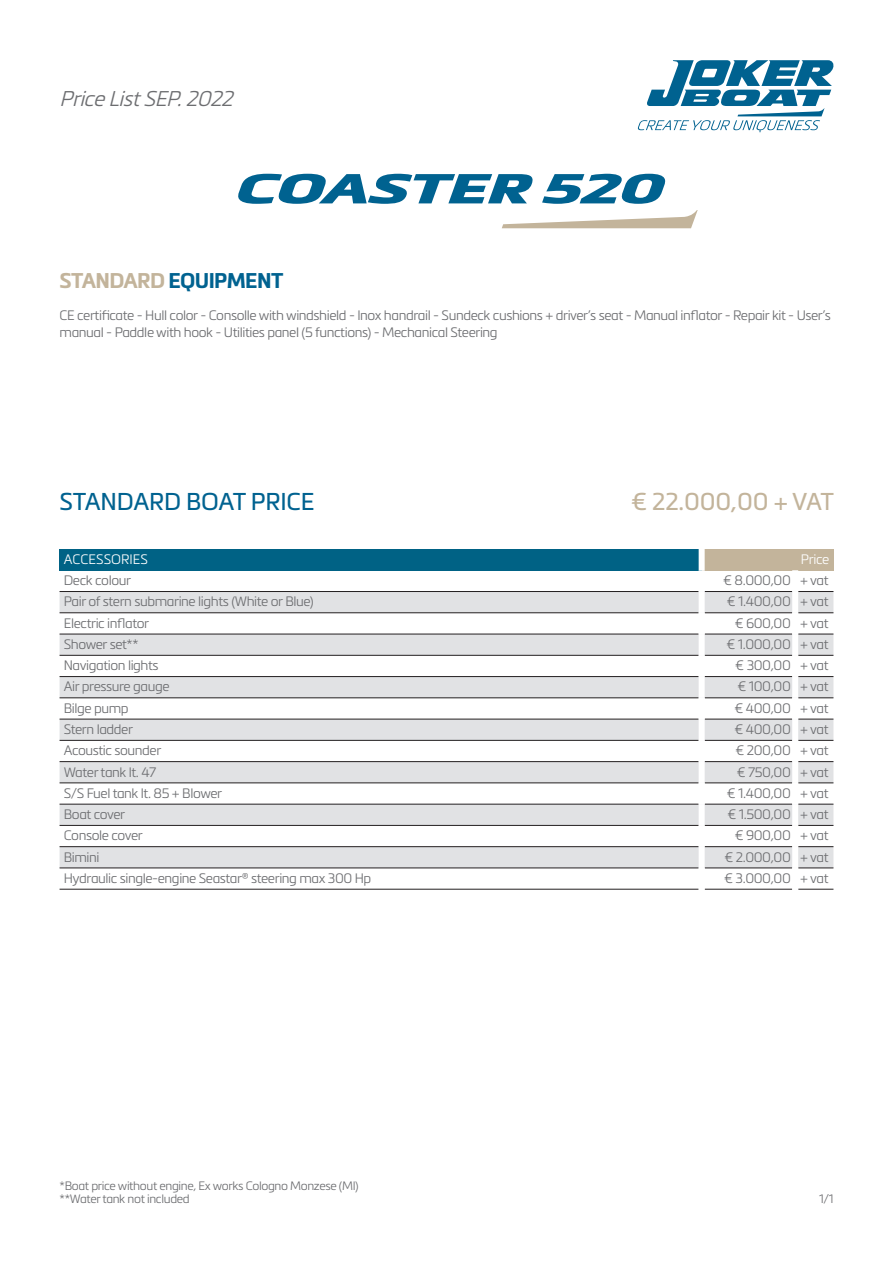
<style>
.page{position:relative;width:893px;height:1263px;background:#fff}
.page>*{position:absolute;margin:0;border:0;box-sizing:border-box;transform-origin:0 0}
.t1{font:italic 900 41.25px "Metronic Pro";letter-spacing:-.02em;color:#006290;scale:1.64 1}
.t2{font:24px "Metronic Pro";letter-spacing:-.01em;color:#006290}
.t3{font:24px "Metronic Pro";letter-spacing:-.01em;color:#c3b49b}
.t4{font:italic 300 21px "Metronic Pro";letter-spacing:-.02em;color:#6c6d70}
.t5{font:700 21px "Metronic Pro";letter-spacing:-.03em;color:#006290}
.t6{font:300 13.5px/16.5px "Metronic Pro";letter-spacing:-.03em;color:#6c6d70}
.t7{font:300 13.5px "Metronic Pro";color:#fff}
.t8{font:300 12px "Metronic Pro";letter-spacing:-.03em;color:#6c6d70}
.s1{color:#c3b49b}
</style>
<div class="page">
<div style="left:60px;top:549px;width:642px;height:21px;background:#006285"></div>
<div style="left:702px;top:549px;width:131px;height:21px;background:#c3b49b"></div>
<svg style="left:60px;top:592px;width:773px;height:276px;fill:#e1e2e4"></svg>
<svg style="left:60px;top:888px;width:773px;height:1px"></svg>
<hr style="left:60px;top:591px;width:639px;height:1px;background:#231f20">
<hr style="left:705px;top:591px;width:87px;height:1px;background:#231f20">
<hr style="left:798px;top:591px;width:35px;height:1px;background:#231f20">
<hr style="left:60px;top:612px;width:639px;height:1px;background:#231f20">
<hr style="left:705px;top:612px;width:87px;height:1px;background:#231f20">
<hr style="left:798px;top:612px;width:35px;height:1px;background:#231f20">
<hr style="left:60px;top:634px;width:639px;height:1px;background:#231f20">
<hr style="left:705px;top:634px;width:87px;height:1px;background:#231f20">
<hr style="left:798px;top:634px;width:35px;height:1px;background:#231f20">
<hr style="left:60px;top:655px;width:639px;height:1px;background:#231f20">
<hr style="left:705px;top:655px;width:87px;height:1px;background:#231f20">
<hr style="left:798px;top:655px;width:35px;height:1px;background:#231f20">
<hr style="left:60px;top:676px;width:639px;height:1px;background:#231f20">
<hr style="left:705px;top:676px;width:87px;height:1px;background:#231f20">
<hr style="left:798px;top:676px;width:35px;height:1px;background:#231f20">
<hr style="left:60px;top:697px;width:639px;height:1px;background:#231f20">
<hr style="left:705px;top:697px;width:87px;height:1px;background:#231f20">
<hr style="left:798px;top:697px;width:35px;height:1px;background:#231f20">
<hr style="left:60px;top:719px;width:639px;height:1px;background:#231f20">
<hr style="left:705px;top:719px;width:87px;height:1px;background:#231f20">
<hr style="left:798px;top:719px;width:35px;height:1px;background:#231f20">
<hr style="left:60px;top:740px;width:639px;height:1px;background:#231f20">
<hr style="left:705px;top:740px;width:87px;height:1px;background:#231f20">
<hr style="left:798px;top:740px;width:35px;height:1px;background:#231f20">
<hr style="left:60px;top:761px;width:639px;height:1px;background:#231f20">
<hr style="left:705px;top:761px;width:87px;height:1px;background:#231f20">
<hr style="left:798px;top:761px;width:35px;height:1px;background:#231f20">
<hr style="left:60px;top:783px;width:639px;height:1px;background:#231f20">
<hr style="left:705px;top:783px;width:87px;height:1px;background:#231f20">
<hr style="left:798px;top:783px;width:35px;height:1px;background:#231f20">
<hr style="left:60px;top:804px;width:639px;height:1px;background:#231f20">
<hr style="left:705px;top:804px;width:87px;height:1px;background:#231f20">
<hr style="left:798px;top:804px;width:35px;height:1px;background:#231f20">
<hr style="left:60px;top:825px;width:639px;height:1px;background:#231f20">
<hr style="left:705px;top:825px;width:87px;height:1px;background:#231f20">
<hr style="left:798px;top:825px;width:35px;height:1px;background:#231f20">
<hr style="left:60px;top:846px;width:639px;height:1px;background:#231f20">
<hr style="left:705px;top:846px;width:87px;height:1px;background:#231f20">
<hr style="left:798px;top:846px;width:35px;height:1px;background:#231f20">
<hr style="left:60px;top:868px;width:639px;height:1px;background:#231f20">
<hr style="left:705px;top:868px;width:87px;height:1px;background:#231f20">
<hr style="left:798px;top:868px;width:35px;height:1px;background:#231f20">
<hr style="left:60px;top:889px;width:639px;height:1px;background:#231f20">
<hr style="left:705px;top:889px;width:87px;height:1px;background:#231f20">
<hr style="left:798px;top:889px;width:35px;height:1px;background:#231f20">
<div style="left:699px;top:591px;width:6px;height:22px;background:#fff"></div>
<div style="left:792px;top:591px;width:6px;height:22px;background:#fff"></div>
<div style="left:699px;top:613px;width:6px;height:21px;background:#fff"></div>
<div style="left:792px;top:613px;width:6px;height:21px;background:#fff"></div>
<div style="left:699px;top:634px;width:6px;height:21px;background:#fff"></div>
<div style="left:792px;top:634px;width:6px;height:21px;background:#fff"></div>
<div style="left:699px;top:655px;width:6px;height:21px;background:#fff"></div>
<div style="left:792px;top:655px;width:6px;height:21px;background:#fff"></div>
<div style="left:699px;top:676px;width:6px;height:22px;background:#fff"></div>
<div style="left:792px;top:676px;width:6px;height:22px;background:#fff"></div>
<div style="left:699px;top:698px;width:6px;height:21px;background:#fff"></div>
<div style="left:792px;top:698px;width:6px;height:21px;background:#fff"></div>
<div style="left:699px;top:719px;width:6px;height:21px;background:#fff"></div>
<div style="left:792px;top:719px;width:6px;height:21px;background:#fff"></div>
<div style="left:699px;top:740px;width:6px;height:22px;background:#fff"></div>
<div style="left:792px;top:740px;width:6px;height:22px;background:#fff"></div>
<div style="left:699px;top:762px;width:6px;height:21px;background:#fff"></div>
<div style="left:792px;top:762px;width:6px;height:21px;background:#fff"></div>
<div style="left:699px;top:783px;width:6px;height:21px;background:#fff"></div>
<div style="left:792px;top:783px;width:6px;height:21px;background:#fff"></div>
<div style="left:699px;top:804px;width:6px;height:21px;background:#fff"></div>
<div style="left:792px;top:804px;width:6px;height:21px;background:#fff"></div>
<div style="left:699px;top:825px;width:6px;height:22px;background:#fff"></div>
<div style="left:792px;top:825px;width:6px;height:22px;background:#fff"></div>
<div style="left:699px;top:847px;width:6px;height:21px;background:#fff"></div>
<div style="left:792px;top:847px;width:6px;height:21px;background:#fff"></div>
<div style="left:699px;top:868px;width:6px;height:21px;background:#fff"></div>
<div style="left:792px;top:868px;width:6px;height:21px;background:#fff"></div>
<div style="left:699px;top:549px;width:6px;height:21px;background:#fff"></div>
<svg style="left:502px;top:210px;width:196px;height:18px"></svg>
<svg style="left:637px;top:60px;width:197px;height:72px"></svg>
<p class="t4" style="left:60px;top:84px;width:175px">Price List SEP. 2022</p>
<p class="t1" style="left:232px;top:164px;width:263px">COASTER 520</p>
<p class="t5" style="left:60px;top:267px;width:225px"><span class="s1">STANDARD</span> EQUIPMENT</p>
<p class="t6" style="left:60px;top:307px;width:773px">CE certificate - Hull color - Consolle with windshield - Inox handrail - Sundeck cushions + driver’s seat - Manual inflator - Repair kit - User’s manual - Paddle with hook - Utilities panel (5 functions) - Mechanical Steering</p>
<p class="t2" style="left:60px;top:485px;width:257px">STANDARD BOAT PRICE</p>
<p class="t3" style="left:631px;top:485px;width:204px">€ 22.000,00 + VAT</p>
<p class="t7" style="left:64px;top:550px;width:86px">ACCESSORIES</p>
<p class="t7" style="left:801px;top:550px;width:30px">Price</p>
<p class="t6" style="left:64px;top:572px;width:69px">Deck colour</p>
<p class="t6" style="left:723px;top:572px;width:69px">€ 8.000,00</p>
<p class="t6" style="left:800px;top:572px;width:30px">+ vat</p>
<p class="t6" style="left:64px;top:593px;width:252px">Pair of stern submarine lights (White or Blue)</p>
<p class="t6" style="left:727px;top:593px;width:66px">€ 1.400,00</p>
<p class="t6" style="left:800px;top:593px;width:30px">+ vat</p>
<p class="t6" style="left:64px;top:614px;width:87px">Electric inflator</p>
<p class="t6" style="left:735px;top:614px;width:58px">€ 600,00</p>
<p class="t6" style="left:800px;top:614px;width:30px">+ vat</p>
<p class="t6" style="left:64px;top:635px;width:76px">Shower set**</p>
<p class="t6" style="left:726px;top:635px;width:66px">€ 1.000,00</p>
<p class="t6" style="left:800px;top:635px;width:30px">+ vat</p>
<p class="t6" style="left:64px;top:657px;width:96px">Navigation lights</p>
<p class="t6" style="left:735px;top:657px;width:57px">€ 300,00</p>
<p class="t6" style="left:800px;top:657px;width:30px">+ vat</p>
<p class="t6" style="left:64px;top:678px;width:107px">Air pressure gauge</p>
<p class="t6" style="left:737px;top:678px;width:55px">€ 100,00</p>
<p class="t6" style="left:800px;top:678px;width:30px">+ vat</p>
<p class="t6" style="left:64px;top:699px;width:66px">Bilge pump</p>
<p class="t6" style="left:734px;top:699px;width:58px">€ 400,00</p>
<p class="t6" style="left:800px;top:699px;width:30px">+ vat</p>
<p class="t6" style="left:64px;top:720px;width:71px">Stern ladder</p>
<p class="t6" style="left:734px;top:720px;width:58px">€ 400,00</p>
<p class="t6" style="left:800px;top:720px;width:30px">+ vat</p>
<p class="t6" style="left:64px;top:742px;width:99px">Acoustic sounder</p>
<p class="t6" style="left:735px;top:742px;width:57px">€ 200,00</p>
<p class="t6" style="left:800px;top:742px;width:30px">+ vat</p>
<p class="t6" style="left:64px;top:763px;width:94px">Water tank lt. 47</p>
<p class="t6" style="left:737px;top:763px;width:56px">€ 750,00</p>
<p class="t6" style="left:800px;top:763px;width:30px">+ vat</p>
<p class="t6" style="left:64px;top:784px;width:160px">S/S Fuel tank lt. 85 + Blower</p>
<p class="t6" style="left:727px;top:784px;width:66px">€ 1.400,00</p>
<p class="t6" style="left:800px;top:784px;width:30px">+ vat</p>
<p class="t6" style="left:64px;top:805px;width:63px">Boat cover</p>
<p class="t6" style="left:727px;top:805px;width:65px">€ 1.500,00</p>
<p class="t6" style="left:800px;top:805px;width:30px">+ vat</p>
<p class="t6" style="left:64px;top:827px;width:81px">Console cover</p>
<p class="t6" style="left:735px;top:827px;width:58px">€ 900,00</p>
<p class="t6" style="left:800px;top:827px;width:30px">+ vat</p>
<p class="t6" style="left:64px;top:848px;width:37px">Bimini</p>
<p class="t6" style="left:724px;top:848px;width:68px">€ 2.000,00</p>
<p class="t6" style="left:800px;top:848px;width:30px">+ vat</p>
<p class="t6" style="left:64px;top:869px;width:309px">Hydraulic single-engine Seastar® steering max 300 Hp</p>
<p class="t6" style="left:724px;top:869px;width:68px">€ 3.000,00</p>
<p class="t6" style="left:800px;top:869px;width:30px">+ vat</p>
<p class="t8" style="left:60px;top:1177px;width:301px">*Boat price without engine, Ex works Cologno Monzese (MI)</p>
<p class="t8" style="left:60px;top:1191px;width:132px">**Water tank not included</p>
<p class="t8" style="left:819px;top:1191px;width:16px">1/1</p>
</div>
